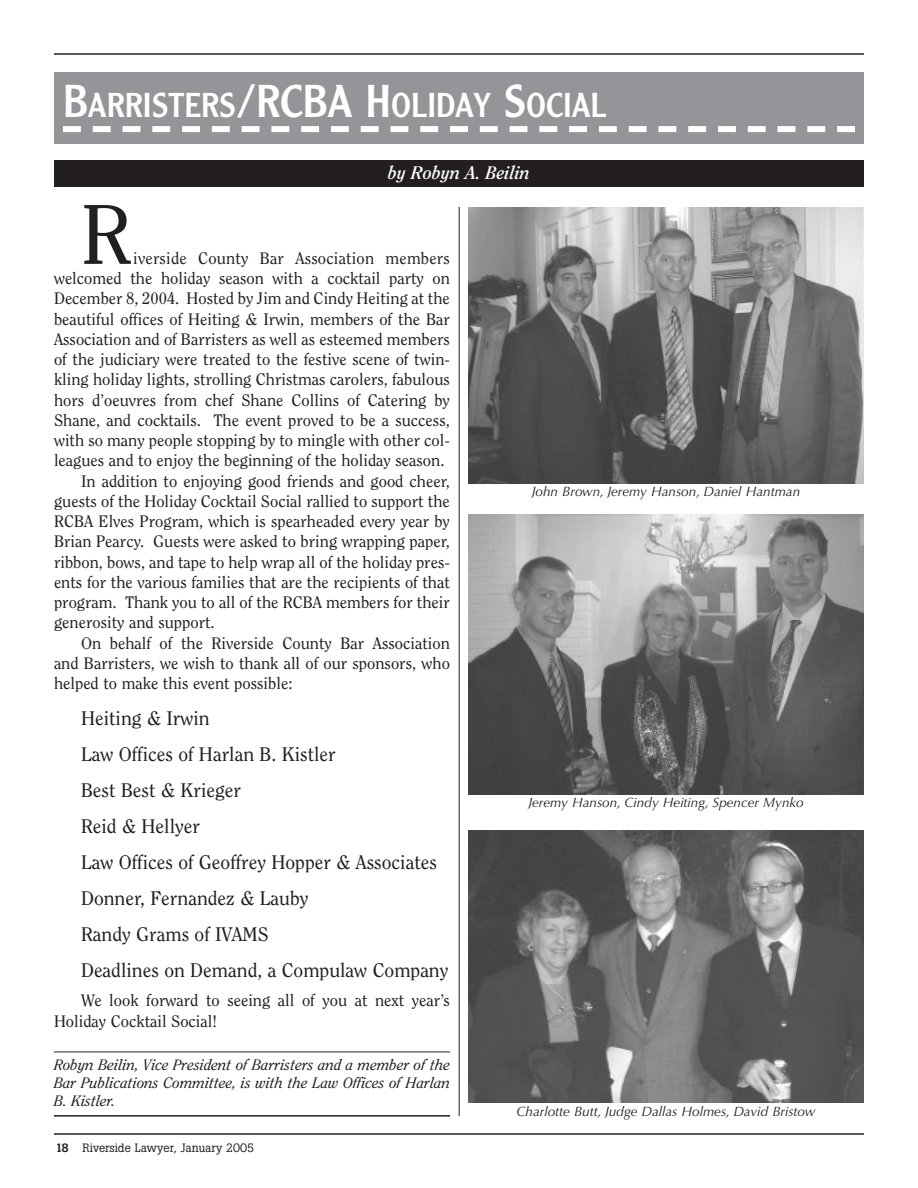
<style>
.page{position:relative;width:918px;height:1188px;background:#fff}
.page>*{position:absolute;margin:0;border:0;box-sizing:border-box;transform-origin:0 0}
.t1{font:84px "Clearface";color:#231f20}
.t2{font:33.75px "Clearface Gothic LH";color:#fff}
.t3{font:19.5px/36px "Clearface";color:#231f20}
.t4{font:italic 700 18px "Clearface";color:#fff}
.t5{font:16.5px/20.2px "Clearface";color:#231f20}
.t6{font:italic 15px/18px "Clearface";color:#231f20;text-align:justify}
.t7{font:italic 13.5px "Optima";color:#231f20}
.t8{font:12px "Boton";color:#231f20}
.s1{font-size:45px}
.s2{font-weight:500}
</style>
<div class="page">
<hr style="left:54px;top:1133px;width:810px;height:2px;background:#231f20">
<hr style="left:54px;top:53px;width:810px;height:2px;background:#231f20">
<div style="left:55px;top:73px;width:808px;height:70px;background:#939598"></div>
<div style="left:54px;top:72px;width:810px;height:72px;border:2px solid #939598"></div>
<svg style="left:63px;top:126px;width:792px;height:6px"></svg>
<hr style="left:54px;top:1052px;width:396px;height:1px;background:#231f20">
<hr style="left:54px;top:1115px;width:396px;height:2px;background:#231f20">
<hr style="left:459px;top:207px;width:1px;height:909px;background:#231f20">
<div style="left:54px;top:160px;width:810px;height:27px;background:#231f20"></div>
<img style="left:468px;top:207px;width:396px;height:276px">
<img style="left:468px;top:830px;width:396px;height:273px">
<img style="left:468px;top:514px;width:396px;height:280px">
<h2 class="t2" style="left:63px;top:84px;width:545px"><span class="s1">B</span>ARRISTERS<span class="s1">/RCBA H</span>OLIDAY <span class="s1">S</span>OCIAL</h2>
<p class="t4" style="left:388px;top:162px;width:143px">by Robyn A. Beilin</p>
<h1 class="t1" style="left:81px;top:185px;width:53px">R</h1>
<p class="t5" style="left:133px;top:248px;width:318px">iverside County Bar Association members</p>
<p class="t5" style="left:54px;top:268px;width:397px">welcomed the holiday season with a cocktail party on</p>
<p class="t5" style="left:54px;top:288px;width:397px">December 8, 2004. Hosted by Jim and Cindy Heiting at the</p>
<p class="t5" style="left:54px;top:308px;width:397px">beautiful offices of Heiting &amp; Irwin, members of the Bar</p>
<p class="t5" style="left:54px;top:329px;width:397px">Association and of Barristers as well as esteemed members</p>
<p class="t5" style="left:54px;top:349px;width:398px">of the judiciary were treated to the festive scene of twin-</p>
<p class="t5" style="left:54px;top:369px;width:398px">kling holiday lights, strolling Christmas carolers, fabulous</p>
<p class="t5" style="left:54px;top:389px;width:397px">hors d’oeuvres from chef Shane Collins of Catering by</p>
<p class="t5" style="left:54px;top:410px;width:397px">Shane, and cocktails. The event proved to be a success,</p>
<p class="t5" style="left:54px;top:430px;width:398px">with so many people stopping by to mingle with other col-</p>
<p class="t5" style="left:54px;top:450px;width:392px">leagues and to enjoy the beginning of the holiday season.</p>
<p class="t5" style="left:81px;top:470px;width:371px">In addition to enjoying good friends and good cheer,</p>
<p class="t5" style="left:54px;top:491px;width:397px">guests of the Holiday Cocktail Social rallied to support the</p>
<p class="t5" style="left:54px;top:511px;width:397px">RCBA Elves Program, which is spearheaded every year by</p>
<p class="t5" style="left:54px;top:531px;width:398px">Brian Pearcy. Guests were asked to bring wrapping paper,</p>
<p class="t5" style="left:54px;top:551px;width:398px">ribbon, bows, and tape to help wrap all of the holiday pres-</p>
<p class="t5" style="left:54px;top:572px;width:397px">ents for the various families that are the recipients of that</p>
<p class="t5" style="left:54px;top:592px;width:397px">program. Thank you to all of the RCBA members for their</p>
<p class="t5" style="left:54px;top:612px;width:162px">generosity and support.</p>
<p class="t5" style="left:81px;top:632px;width:370px">On behalf of the Riverside County Bar Association</p>
<p class="t5" style="left:54px;top:653px;width:397px">and Barristers, we wish to thank all of our sponsors, who</p>
<p class="t5" style="left:54px;top:673px;width:240px">helped to make this event possible:</p>
<p class="t3" style="left:81px;top:700px;width:369px">Heiting &amp; Irwin<br>Law Offices of Harlan B. Kistler<br>Best Best &amp; Krieger<br>Reid &amp; Hellyer<br>Law Offices of Geoffrey Hopper &amp; Associates<br>Donner, Fernandez &amp; Lauby<br>Randy Grams of IVAMS<br>Deadlines on Demand, a Compulaw Company</p>
<p class="t5" style="left:54px;top:990px;width:397px;text-indent:27px">We look forward to seeing all of you at next year’s<br>Holiday Cocktail Social!</p>
<p class="t6" style="left:54px;top:1056px;width:398px">Robyn Beilin, Vice President of Barristers and a member of the Bar Publications Committee, is with the Law Offices of Harlan B. Kistler.</p>
<p class="t8" style="left:56px;top:1141px;width:200px"><span class="s2">18</span> Riverside Lawyer, January 2005</p>
<p class="t7" style="left:532px;top:483px;width:270px">John Brown, Jeremy Hanson, Daniel Hantman</p>
<p class="t7" style="left:528px;top:794px;width:277px">Jeremy Hanson, Cindy Heiting, Spencer Mynko</p>
<p class="t7" style="left:517px;top:1103px;width:300px">Charlotte Butt, Judge Dallas Holmes, David Bristow</p>
</div>
